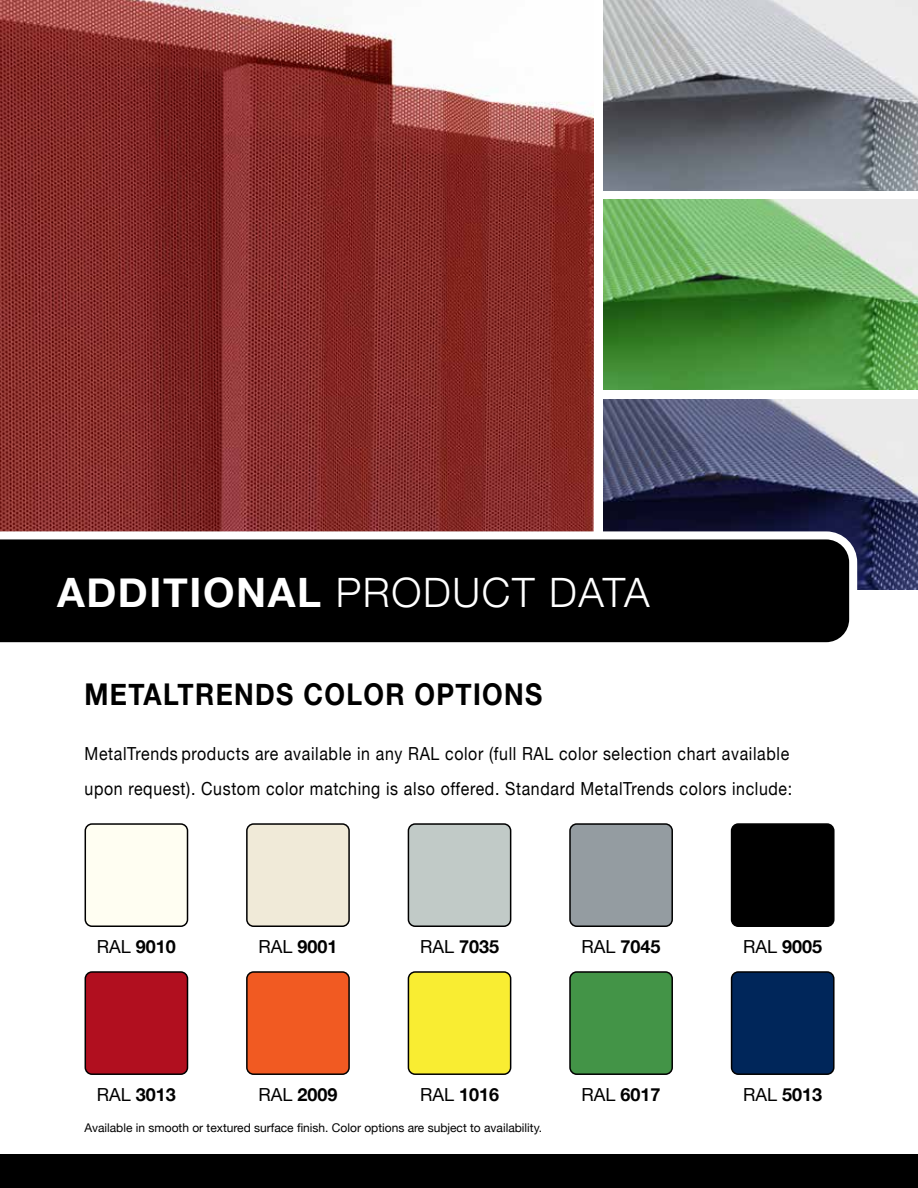
<style>
.page{position:relative;width:918px;height:1188px;background:#fff}
.page>*{position:absolute;margin:0;border:0;box-sizing:border-box;transform-origin:0 0}
.t1{font:300 40.5px "Helvetica Neue";letter-spacing:.04em;color:#fff}
.t2{font:700 30px "Helvetica Neue";letter-spacing:.05em;color:#000;scale:.88 1}
.t3{font:18px/34.5px "Helvetica Neue";letter-spacing:.04em;color:#000;scale:.88 1}
.t4{font:700 18px "Helvetica Neue";color:#000}
.t5{font:12px "Helvetica Neue";color:#000}
.s1{font-weight:700}
.s2{font-weight:400}
</style>
<div class="page">
<img style="left:0;top:0;width:593px;height:527px">
<div style="left:0;top:1155px;width:918px;height:33px;background:#000"></div>
<img style="left:603px;top:400px;width:315px;height:190px">
<img style="left:603px;top:0;width:315px;height:190px">
<img style="left:603px;top:200px;width:315px;height:190px">
<div style="left:85px;top:972px;width:103px;height:102px;background:#b10f1f;border-radius:7px"></div>
<div style="left:85px;top:971px;width:103px;height:104px;border:2px solid #000;border-radius:7px"></div>
<div style="left:247px;top:972px;width:102px;height:102px;background:#f15a22;border-radius:7px"></div>
<div style="left:246px;top:971px;width:104px;height:104px;border:2px solid #000;border-radius:7px"></div>
<div style="left:408px;top:972px;width:103px;height:102px;background:#f9ed32;border-radius:7px"></div>
<div style="left:408px;top:971px;width:103px;height:104px;border:2px solid #000;border-radius:7px"></div>
<div style="left:570px;top:972px;width:102px;height:102px;background:#439447;border-radius:7px"></div>
<div style="left:569px;top:971px;width:104px;height:104px;border:2px solid #000;border-radius:7px"></div>
<div style="left:732px;top:972px;width:102px;height:102px;background:#00265a;border-radius:7px"></div>
<div style="left:731px;top:971px;width:104px;height:104px;border:2px solid #000;border-radius:7px"></div>
<div style="left:732px;top:824px;width:102px;height:102px;background:#000;border-radius:7px"></div>
<div style="left:731px;top:823px;width:104px;height:104px;border:2px solid #000;border-radius:7px"></div>
<div style="left:570px;top:824px;width:102px;height:102px;background:#949ca1;border-radius:7px"></div>
<div style="left:569px;top:823px;width:104px;height:104px;border:2px solid #000;border-radius:7px"></div>
<div style="left:408px;top:824px;width:103px;height:102px;background:#c1cac7;border-radius:7px"></div>
<div style="left:408px;top:823px;width:103px;height:104px;border:2px solid #000;border-radius:7px"></div>
<div style="left:85px;top:824px;width:103px;height:102px;background:#fffef2;border-radius:7px"></div>
<div style="left:85px;top:823px;width:103px;height:104px;border:2px solid #000;border-radius:7px"></div>
<div style="left:247px;top:824px;width:102px;height:102px;background:#f0ead8;border-radius:7px"></div>
<div style="left:246px;top:823px;width:104px;height:104px;border:2px solid #000;border-radius:7px"></div>
<svg style="left:0;top:527px;width:861px;height:116px;background:#191718"></svg>
<h1 class="t1" style="left:57px;top:560px;width:594px"><span class="s1">ADDITIONAL</span> PRODUCT DATA</h1>
<h2 class="t2" style="left:85px;top:671px;width:522px">METALTRENDS COLOR OPTIONS</h2>
<p class="t3" style="left:85px;top:738px;width:806px">MetalTrends products are available in any RAL color (full RAL color selection chart available upon request). Custom color matching is also offered. Standard MetalTrends colors include:</p>
<p class="t4" style="left:97px;top:932px;width:81px"><span class="s2">RAL</span> 9010</p>
<p class="t4" style="left:258px;top:932px;width:81px"><span class="s2">RAL</span> 9001</p>
<p class="t4" style="left:420px;top:932px;width:81px"><span class="s2">RAL</span> 7035</p>
<p class="t4" style="left:582px;top:932px;width:81px"><span class="s2">RAL</span> 7045</p>
<p class="t4" style="left:743px;top:932px;width:81px"><span class="s2">RAL</span> 9005</p>
<p class="t4" style="left:97px;top:1081px;width:81px"><span class="s2">RAL</span> 3013</p>
<p class="t4" style="left:258px;top:1081px;width:81px"><span class="s2">RAL</span> 2009</p>
<p class="t4" style="left:420px;top:1081px;width:81px"><span class="s2">RAL</span> 1016</p>
<p class="t4" style="left:582px;top:1081px;width:81px"><span class="s2">RAL</span> 6017</p>
<p class="t4" style="left:743px;top:1081px;width:81px"><span class="s2">RAL</span> 5013</p>
<p class="t5" style="left:85px;top:1120px;width:459px">Available in smooth or textured surface finish. Color options are subject to availability.</p>
</div>
